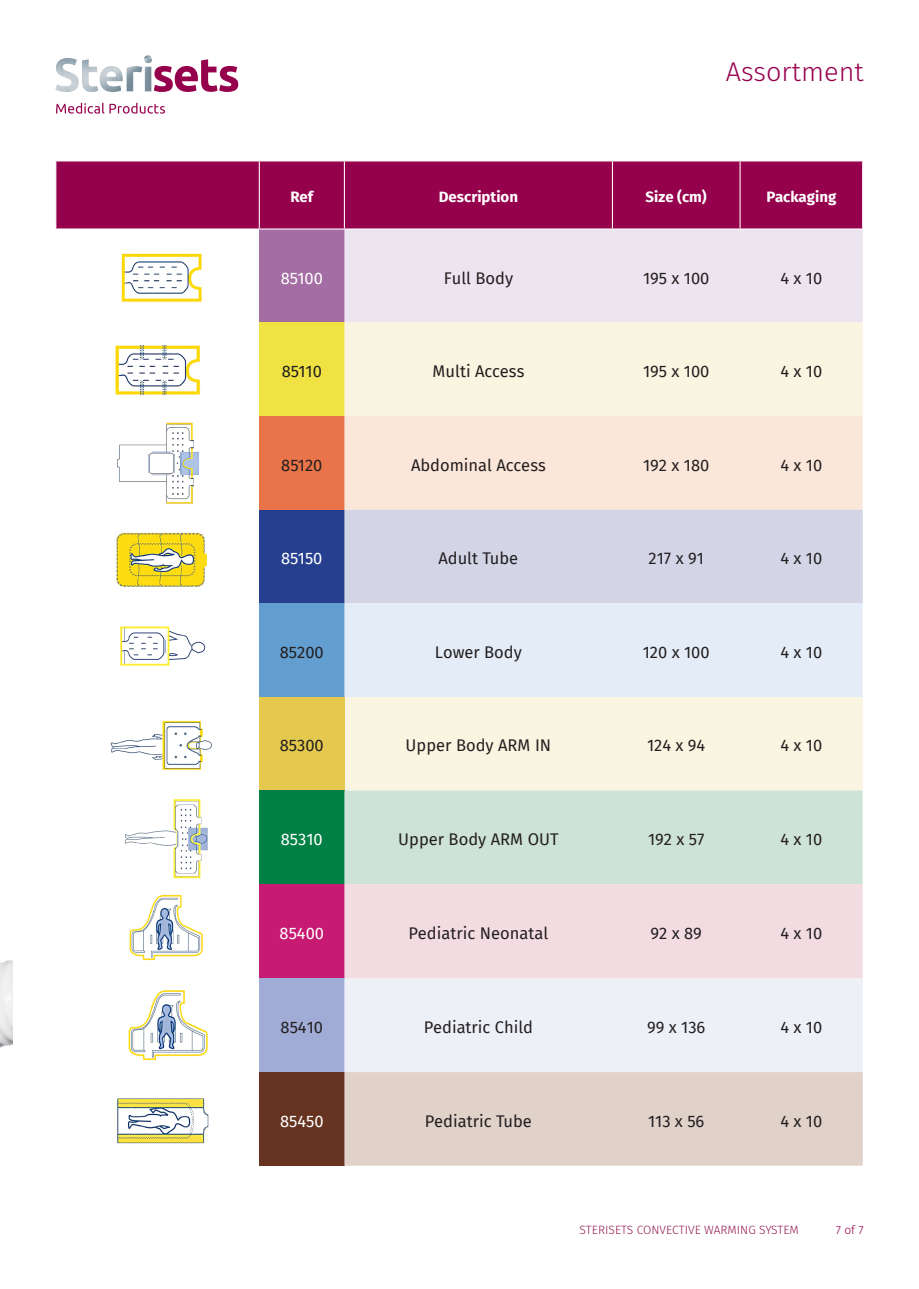
<style>
.page{position:relative;width:919px;height:1289px;background:#fff}
.page>*{position:absolute;margin:0;border:0;box-sizing:border-box;transform-origin:0 0}
.t1{font:300 27px "Fira Sans";color:#96014d}
.t2{font:16.5px "Fira Sans";color:#231f20}
.t3{font:16.5px "Fira Sans";color:#fff}
.t4{font:700 15px "Fira Sans";color:#fff}
.t5{font:300 12px "Fira Sans";color:#941a4f}
.t6{font:300 12px "Fira Sans";color:#96014d}
</style>
<div class="page">
<img style="left:0;top:960px;width:13px;height:88px">
<svg style="left:154px;top:59px;width:84px;height:33px"></svg>
<svg style="left:56px;top:103px;width:109px;height:11px"></svg>
<img style="left:55px;top:55px;width:97px;height:37px">
<div style="left:56px;top:161px;width:806px;height:67px;background:#96014d"></div>
<div style="left:259px;top:229px;width:85px;height:93px;background:#a46ea4"></div>
<div style="left:344px;top:229px;width:518px;height:93px;background:#ece4ee"></div>
<div style="left:259px;top:322px;width:85px;height:94px;background:#f0e242"></div>
<div style="left:344px;top:322px;width:518px;height:468px;background:#f9f5e1"></div>
<div style="left:259px;top:416px;width:85px;height:94px;background:#e97449"></div>
<div style="left:344px;top:416px;width:518px;height:94px;background:#fbe6da"></div>
<div style="left:259px;top:510px;width:85px;height:93px;background:#253f8e"></div>
<div style="left:344px;top:510px;width:518px;height:93px;background:#d4d4e7"></div>
<div style="left:259px;top:603px;width:85px;height:94px;background:#639ed1"></div>
<div style="left:344px;top:603px;width:518px;height:94px;background:#e4edf7"></div>
<div style="left:259px;top:697px;width:85px;height:93px;background:#e5c94e"></div>
<div style="left:259px;top:790px;width:85px;height:94px;background:#008044"></div>
<div style="left:344px;top:790px;width:518px;height:94px;background:#cee3d7"></div>
<div style="left:259px;top:884px;width:85px;height:94px;background:#c71b73"></div>
<div style="left:344px;top:884px;width:518px;height:94px;background:#f3dbe2"></div>
<div style="left:259px;top:978px;width:85px;height:94px;background:#a1acd6"></div>
<div style="left:344px;top:978px;width:518px;height:94px;background:#eef0f8"></div>
<div style="left:259px;top:1072px;width:85px;height:93px;background:#653320"></div>
<div style="left:344px;top:1072px;width:518px;height:93px;background:#e0d1c9"></div>
<hr style="left:259px;top:161px;width:1px;height:67px;background:#fff">
<hr style="left:344px;top:161px;width:1px;height:67px;background:#fff">
<hr style="left:612px;top:161px;width:1px;height:67px;background:#fff">
<hr style="left:739px;top:161px;width:1px;height:67px;background:#fff">
<img style="left:121px;top:253px;width:81px;height:49px">
<img style="left:115px;top:345px;width:86px;height:50px">
<img style="left:117px;top:422px;width:82px;height:82px">
<img style="left:116px;top:532px;width:91px;height:55px">
<img style="left:120px;top:626px;width:85px;height:40px">
<img style="left:110px;top:720px;width:102px;height:50px">
<img style="left:125px;top:799px;width:83px;height:80px">
<img style="left:129px;top:894px;width:74px;height:67px">
<img style="left:117px;top:1098px;width:92px;height:46px">
<img style="left:128px;top:990px;width:80px;height:71px">
<p class="t1" style="left:725px;top:52px;width:139px">Assortment</p>
<p class="t4" style="left:290px;top:184px;width:24px">Ref</p>
<p class="t4" style="left:439px;top:184px;width:81px">Description</p>
<p class="t4" style="left:645px;top:184px;width:63px">Size (cm)</p>
<p class="t4" style="left:766px;top:184px;width:71px">Packaging</p>
<p class="t3" style="left:281px;top:265px;width:44px">85100</p>
<p class="t2" style="left:443px;top:265px;width:71px">Full Body</p>
<p class="t2" style="left:643px;top:265px;width:68px">195 x 100</p>
<p class="t2" style="left:780px;top:265px;width:43px">4 x 10</p>
<p class="t2" style="left:282px;top:359px;width:42px">85110</p>
<p class="t2" style="left:432px;top:359px;width:93px">Multi Access</p>
<p class="t2" style="left:643px;top:359px;width:68px">195 x 100</p>
<p class="t2" style="left:780px;top:359px;width:43px">4 x 10</p>
<p class="t2" style="left:281px;top:452px;width:43px">85120</p>
<p class="t2" style="left:411px;top:452px;width:136px">Abdominal Access</p>
<p class="t2" style="left:643px;top:452px;width:68px">192 x 180</p>
<p class="t2" style="left:780px;top:452px;width:43px">4 x 10</p>
<p class="t3" style="left:281px;top:546px;width:43px">85150</p>
<p class="t2" style="left:438px;top:546px;width:81px">Adult Tube</p>
<p class="t2" style="left:648px;top:546px;width:57px">217 x 91</p>
<p class="t2" style="left:780px;top:546px;width:43px">4 x 10</p>
<p class="t2" style="left:280px;top:639px;width:45px">85200</p>
<p class="t2" style="left:435px;top:639px;width:88px">Lower Body</p>
<p class="t2" style="left:642px;top:639px;width:68px">120 x 100</p>
<p class="t2" style="left:780px;top:639px;width:43px">4 x 10</p>
<p class="t2" style="left:280px;top:733px;width:46px">85300</p>
<p class="t2" style="left:405px;top:733px;width:147px">Upper Body ARM IN</p>
<p class="t2" style="left:647px;top:733px;width:60px">124 x 94</p>
<p class="t2" style="left:780px;top:733px;width:43px">4 x 10</p>
<p class="t3" style="left:281px;top:826px;width:43px">85310</p>
<p class="t2" style="left:398px;top:826px;width:162px">Upper Body ARM OUT</p>
<p class="t2" style="left:648px;top:826px;width:58px">192 x 57</p>
<p class="t2" style="left:780px;top:826px;width:43px">4 x 10</p>
<p class="t3" style="left:279px;top:920px;width:46px">85400</p>
<p class="t2" style="left:408px;top:920px;width:141px">Pediatric Neonatal</p>
<p class="t2" style="left:650px;top:920px;width:53px">92 x 89</p>
<p class="t2" style="left:780px;top:920px;width:43px">4 x 10</p>
<p class="t2" style="left:280px;top:1014px;width:44px">85410</p>
<p class="t2" style="left:424px;top:1014px;width:111px">Pediatric Child</p>
<p class="t2" style="left:647px;top:1014px;width:60px">99 x 136</p>
<p class="t2" style="left:780px;top:1014px;width:43px">4 x 10</p>
<p class="t3" style="left:280px;top:1108px;width:45px">85450</p>
<p class="t2" style="left:425px;top:1108px;width:108px">Pediatric Tube</p>
<p class="t2" style="left:648px;top:1108px;width:58px">113 x 56</p>
<p class="t2" style="left:780px;top:1108px;width:43px">4 x 10</p>
<p class="t5" style="left:579px;top:1220px;width:221px">STERISETS CONVECTIVE WARMING SYSTEM</p>
<p class="t6" style="left:835px;top:1220px;width:29px">7 of 7</p>
</div>
